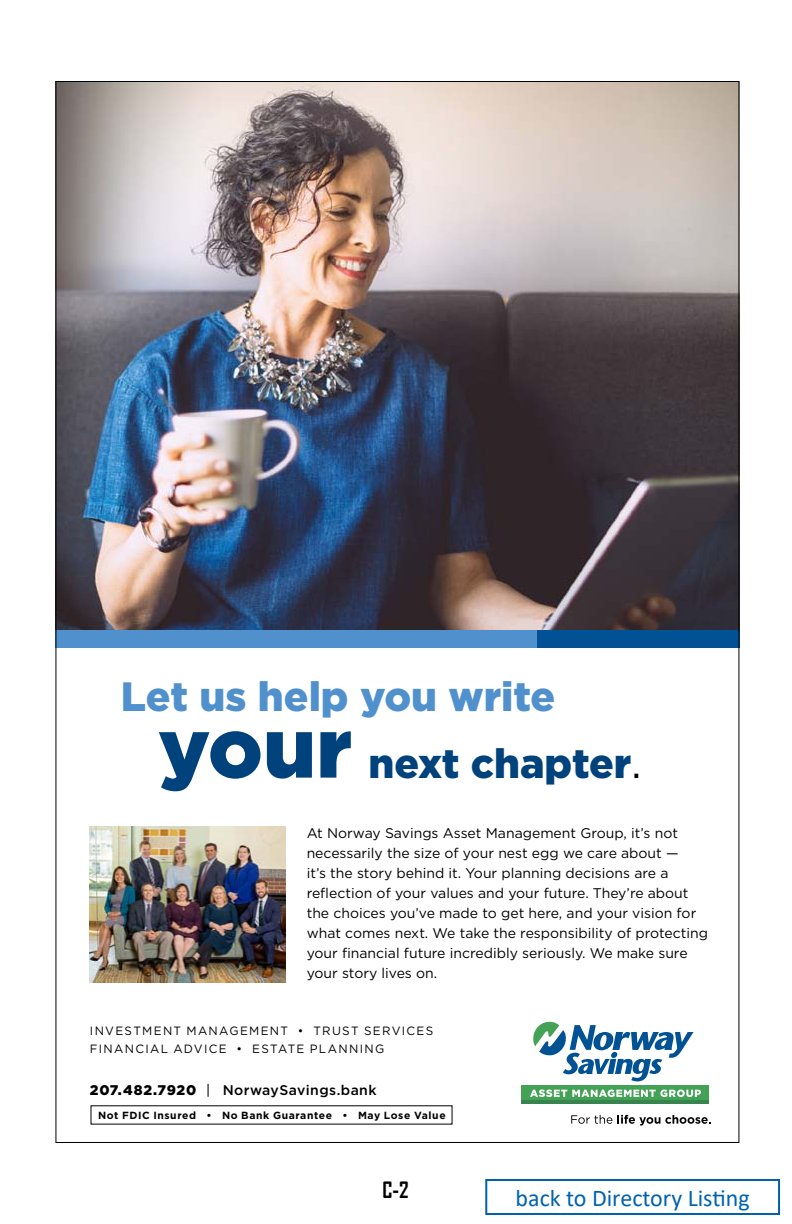
<style>
.page{position:relative;width:792px;height:1224px;background:#fff}
.page>*{position:absolute;margin:0;border:0;box-sizing:border-box;transform-origin:0 0}
.t1{font:900 41px/66.6px "Gotham";color:#5091cd}
.t2{font:24px "Calibri";color:#0062af}
.t3{font:700 21.6px "Agency FB";color:#000}
.t4{font:14px/20px "Gotham";color:#000}
.t5{font:500 14px "Gotham";letter-spacing:.03em;color:#000;scale:.75 1}
.t6{font:12px/18px "Gotham";letter-spacing:.11em;color:#000}
.t7{font:700 10.4px "Gotham";letter-spacing:.055em;color:#000}
.s1{font-size:84px;color:#00427c}
.s2{color:#00427c}
.s3{font-weight:400;color:#000}
.s4{font-weight:900}
</style>
<div class="page">
<img style="left:57px;top:83px;width:680px;height:547px">
<div style="left:55px;top:630px;width:684px;height:18px;background:#5091cd"></div>
<div style="left:537px;top:630px;width:202px;height:18px;background:#005295"></div>
<div style="left:521px;top:1085px;width:187px;height:16px;background:#44a257"></div>
<svg style="left:530px;top:1090px;width:171px;height:7px"></svg>
<hr style="left:521px;top:1101px;width:187px;height:3px;background:#37844e">
<svg style="left:533px;top:1022px;width:161px;height:59px"></svg>
<svg style="left:571px;top:1115px;width:41px;height:9px"></svg>
<svg style="left:618px;top:1115px;width:92px;height:11px"></svg>
<img style="left:90px;top:827px;width:196px;height:156px">
<div style="left:485px;top:1179px;width:295px;height:36px;border:2px solid #0062af"></div>
<h1 class="t1" style="left:158px;top:663px;width:485px;text-indent:-37px">Let us help you write <span class="s1">your</span> <span class="s2">next chapter</span><span class="s3">.</span></h1>
<p class="t4" style="left:307px;top:823px;width:403px">At Norway Savings Asset Management Group, it’s not necessarily the size of your nest egg we care about —<br>it’s the story behind it. Your planning decisions are a reflection of your values and your future. They’re about the choices you’ve made to get here, and your vision for what comes next. We take the responsibility of protecting your financial future incredibly seriously. We make sure your story lives on.</p>
<p class="t6" style="left:90px;top:1021px;width:345px">INVESTMENT MANAGEMENT • TRUST SERVICES<br>FINANCIAL ADVICE • ESTATE PLANNING</p>
<p class="t5" style="left:90px;top:1081px;width:384px"><span class="s4">207.482.7920</span> | NorwaySavings.bank</p>
<p class="t7" style="left:98px;top:1109px;width:349px">Not FDIC Insured • No Bank Guarantee • May Lose Value</p>
<h3 class="t3" style="left:383px;top:1176px;width:28px">C-2</h3>
<h2 class="t2" style="left:516px;top:1181px;width:236px">back to Directory Listing</h2>
</div>
